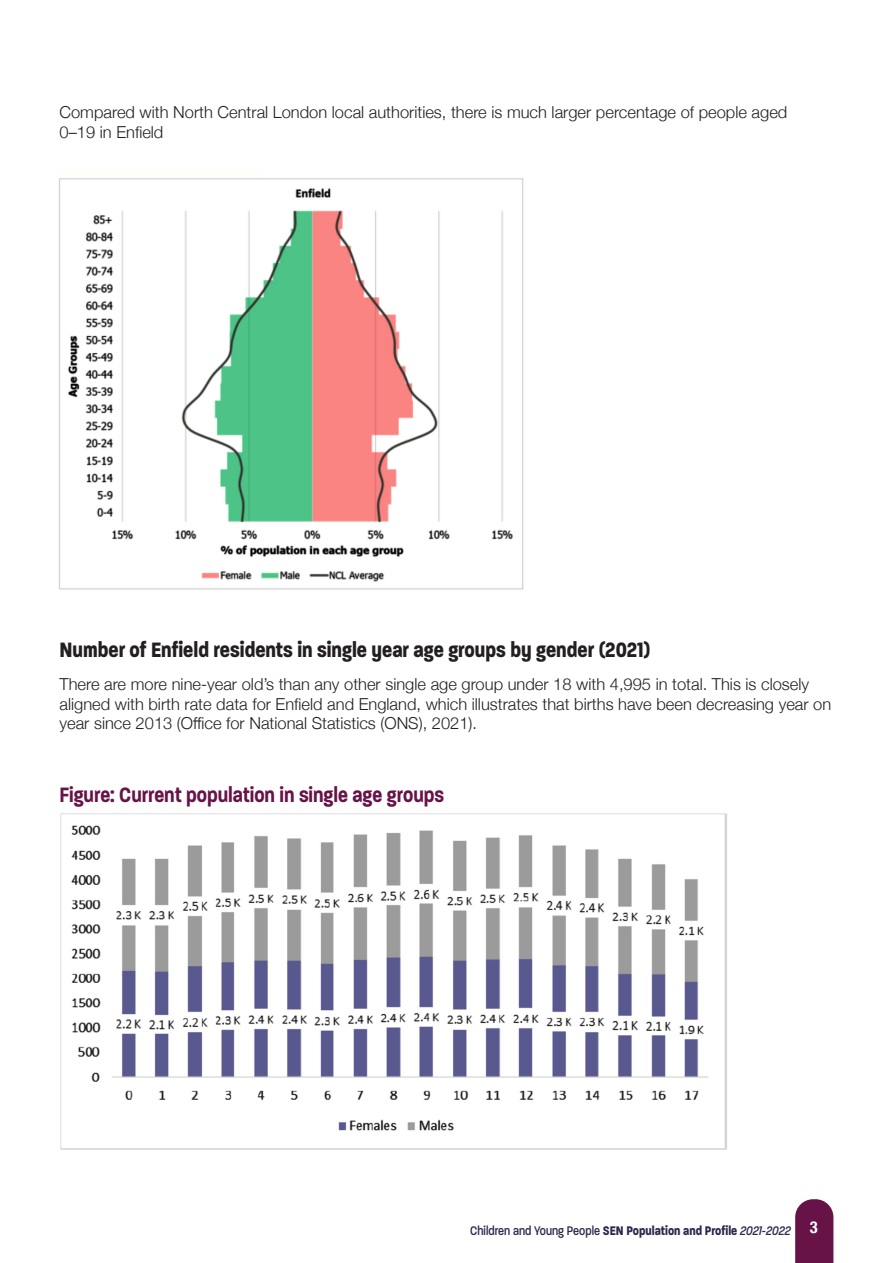
<style>
.page{position:relative;width:893px;height:1263px;background:#fff}
.page>*{position:absolute;margin:0;border:0;box-sizing:border-box;transform-origin:0 0}
.Subhead_2{font:700 22.5px "Paralucent Condensed";color:#231f20}
.Subhead_2-2{font:600 22.5px "Paralucent Condensed";color:#671348}
.Body_copy{font:300 16.5px/19.8px "Helvetica Neue";color:#231f20}
.t1{font:700 13.5px "Paralucent Condensed";color:#2b294d}
.s1{font-weight:500}
.s2{font-weight:500;font-style:italic}
</style>
<div class="page">
<img style="left:59px;top:178px;width:465px;height:412px">
<img style="left:60px;top:813px;width:667px;height:337px">
<svg style="left:795px;top:1199px;width:38px;height:64px;background:#702153"></svg>
<p class="Body_copy" style="left:60px;top:101px;width:729px">Compared with North Central London local authorities, there is much larger percentage of people aged<br>0–19 in Enfield</p>
<p class="Subhead_2" style="left:60px;top:636px;width:592px">Number of Enfield residents in single year age groups by gender (2021)</p>
<p class="Body_copy" style="left:60px;top:673px;width:773px">There are more nine-year old’s than any other single age group under 18 with 4,995 in total. This is closely aligned with birth rate data for Enfield and England, which illustrates that births have been decreasing year on year since 2013 (Office for National Statistics (ONS), 2021).</p>
<p class="Subhead_2-2" style="left:60px;top:781px;width:386px">Figure: Current population in single age groups</p>
<p class="t1" style="left:470px;top:1222px;width:349px"><span class="s1">Children and Young People</span> SEN Population and Profile <span class="s2">2021-2022</span> <sup>3</sup></p>
</div>
